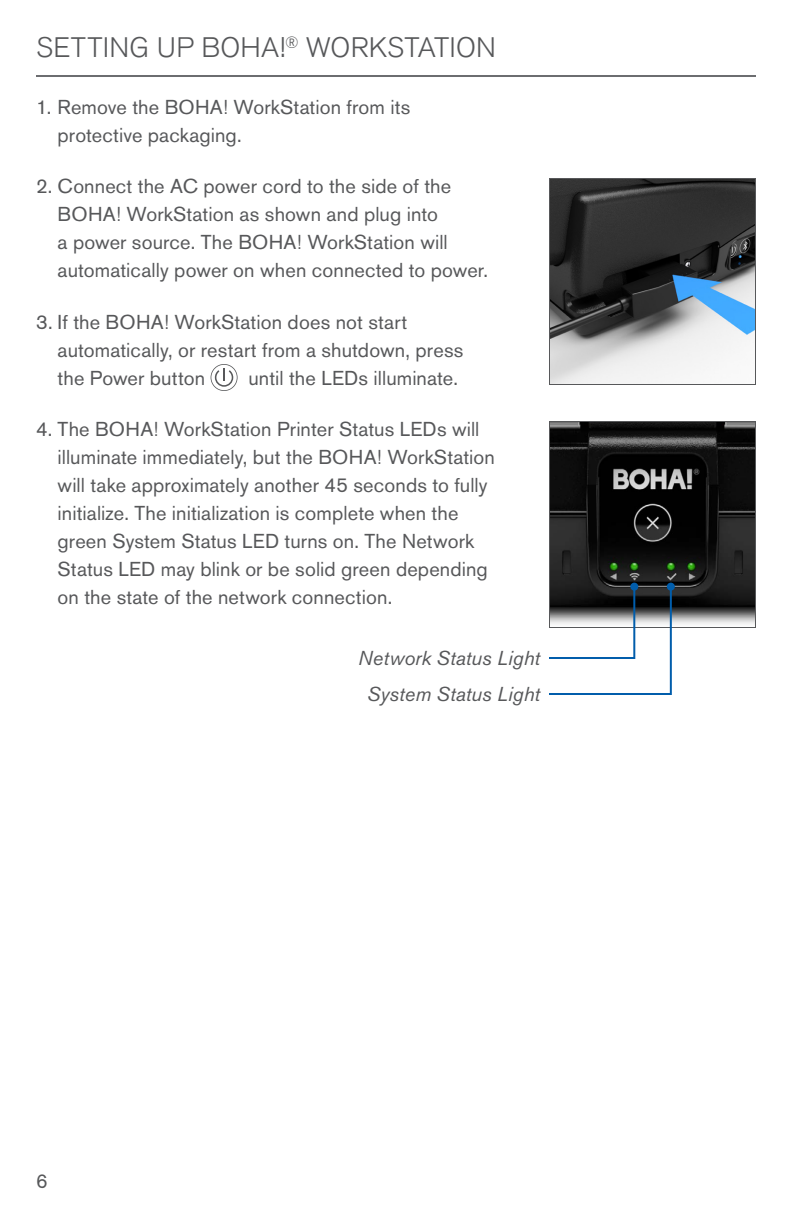
<style>
.page{position:relative;width:792px;height:1224px;background:#fff}
.page>*{position:absolute;margin:0;border:0;box-sizing:border-box;transform-origin:0 0}
.t1{font:300 28px "Akzidenz Grotesk Pro";letter-spacing:.01em;color:#57585a}
.t2{font:20px/28px "Akzidenz Grotesk Pro";letter-spacing:.005em;color:#57585a}
.t3{font:italic 20px "Akzidenz Grotesk Pro";letter-spacing:.005em;color:#57585a}
</style>
<div class="page">
<svg style="left:211px;top:364px;width:27px;height:27px"></svg>
<img style="left:551px;top:180px;width:203px;height:203px">
<div style="left:549px;top:178px;width:207px;height:207px;border:1px solid #57585a"></div>
<hr style="left:36px;top:75px;width:720px;height:2px;background:#6c6d70">
<img style="left:551px;top:423px;width:203px;height:201px">
<div style="left:549px;top:421px;width:207px;height:207px;border:1px solid #57585a"></div>
<div style="left:630px;top:583px;width:8px;height:8px;background:#015dab;border-radius:50%"></div>
<svg style="left:549px;top:585px;width:124px;height:110px"></svg>
<div style="left:667px;top:583px;width:8px;height:8px;background:#015dab;border-radius:50%"></div>
<p class="t1" style="left:36px;top:29px;width:461px">SETTING UP BOHA!<sup>®</sup> WORKSTATION</p>
<p class="t2" style="left:58px;top:93px;width:354px;text-indent:-22px">1. Remove the BOHA! WorkStation from its protective packaging.</p>
<p class="t2" style="left:58px;top:172px;width:429px;text-indent:-22px">2. Connect the AC power cord to the side of the BOHA! WorkStation as shown and plug into<br>a power source. The BOHA! WorkStation will automatically power on when connected to power.</p>
<p class="t2" style="left:58px;top:308px;width:407px;text-indent:-22px">3. If the BOHA! WorkStation does not start automatically, or restart from a shutdown, press the Power button</p>
<p class="t2" style="left:248px;top:364px;width:208px">until the LEDs illuminate.</p>
<p class="t2" style="left:58px;top:415px;width:439px;text-indent:-22px">4. The BOHA! WorkStation Printer Status LEDs will illuminate immediately, but the BOHA! WorkStation will take approximately another 45 seconds to fully initialize. The initialization is complete when the green System Status LED turns on. The Network Status LED may blink or be solid green depending on the state of the network connection.</p>
<p class="t2" style="left:36px;top:1167px;width:13px">6</p>
<p class="t3" style="left:358px;top:645px;width:183px">Network Status Light</p>
<p class="t3" style="left:367px;top:681px;width:174px">System Status Light</p>
</div>
